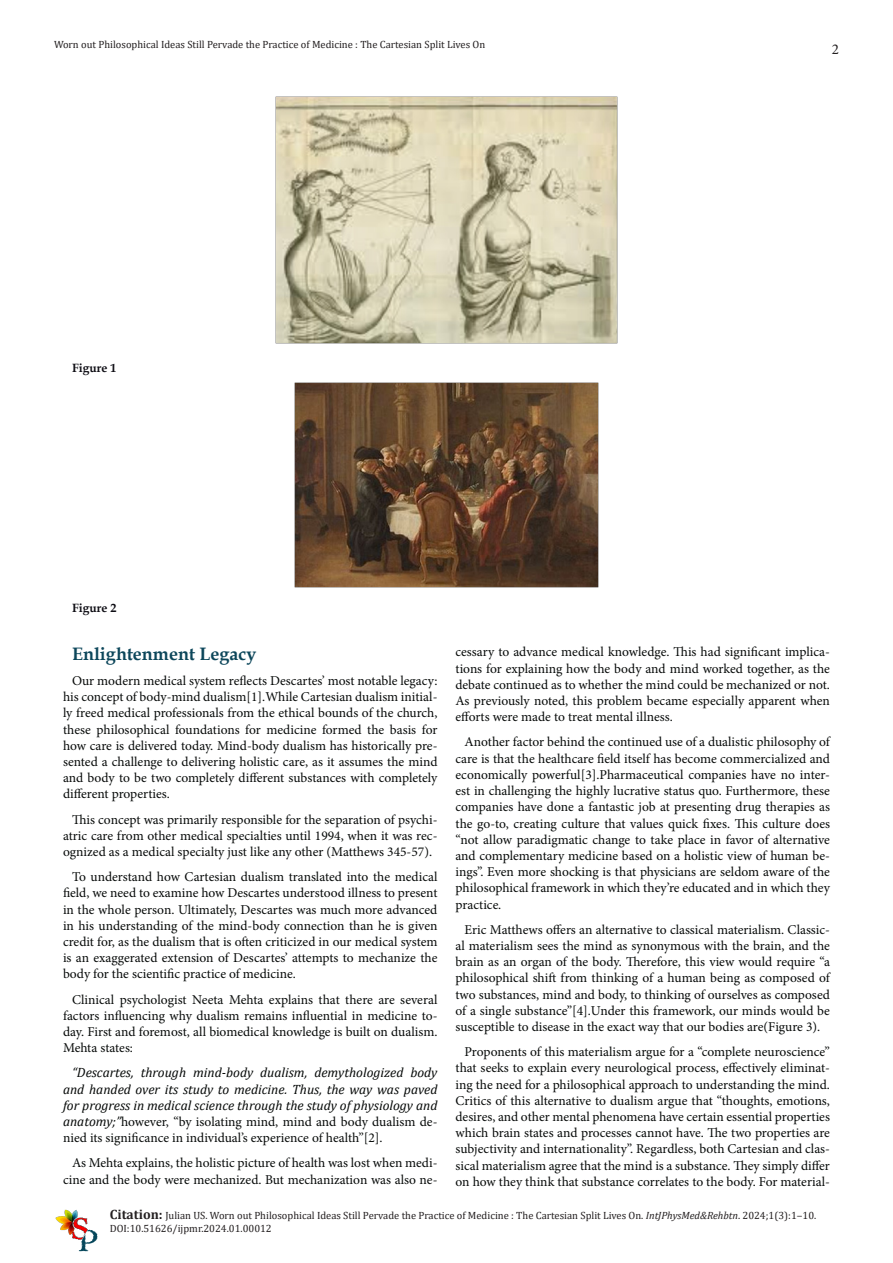
<style>
.page{position:relative;width:893px;height:1263px;background:#fff}
.page>*{position:absolute;margin:0;border:0;box-sizing:border-box;transform-origin:0 0}
.t1{font:700 18px "Book Antiqua";color:#0c465a}
.t2{font:15px "Minion Pro";color:#231f20}
.t3{font:13.5px/16.2px "Minion Pro";color:#070a09;text-align:justify}
.t4{font:italic 13.5px/16.2px "Cambria";color:#070a09;text-align:justify}
.t5{font:700 12px "Book Antiqua";color:#0d0c13}
.t6{font:10.5px/12.6px "Cambria";color:#231f20}
.s1{font-family:"Minion Pro";font-style:normal}
.s2{font-weight:700;font-size:13.5px}
.s3{font-style:italic}
</style>
<div class="page">
<img style="left:55px;top:1209px;width:43px;height:43px">
<img style="left:276px;top:96px;width:342px;height:248px">
<img style="left:295px;top:383px;width:304px;height:204px">
<p class="t6" style="left:54px;top:38px;width:433px">Worn out Philosophical Ideas Still Pervade the Practice of Medicine : The Cartesian Split Lives On</p>
<p class="t2" style="left:832px;top:39px;width:9px">2</p>
<p class="t5" style="left:72px;top:359px;width:46px">Figure 1</p>
<p class="t5" style="left:72px;top:599px;width:46px">Figure 2</p>
<p class="t1" style="left:72px;top:641px;width:186px">Enlightenment Legacy</p>
<p class="t3" style="left:63px;top:673px;width:376px;text-indent:9px">Our modern medical system reflects Descartes’ most notable legacy: his concept of body-mind dualism[1].While Cartesian dualism initial&shy;ly freed medical professionals from the ethical bounds of the church, these philosophical foundations for medicine formed the basis for how care is delivered today. Mind-body dualism has historically pre&shy;sented a challenge to delivering holistic care, as it assumes the mind and body to be two completely different substances with completely different properties.</p>
<p class="t3" style="left:63px;top:811px;width:376px;text-indent:9px">This concept was primarily responsible for the separation of psychi&shy;atric care from other medical specialties until 1994, when it was rec&shy;ognized as a medical specialty just like any other (Matthews 345-57).</p>
<p class="t3" style="left:63px;top:869px;width:376px;text-indent:9px">To understand how Cartesian dualism translated into the medical field, we need to examine how Descartes understood illness to present in the whole person. Ultimately, Descartes was much more advanced in his understanding of the mind-body connection than he is given credit for, as the dualism that is often criticized in our medical system is an exaggerated extension of Descartes’ attempts to mechanize the body for the scientific practice of medicine.</p>
<p class="t3" style="left:63px;top:991px;width:376px;text-indent:9px">Clinical psychologist Neeta Mehta explains that there are several factors influencing why dualism remains influential in medicine to&shy;day. First and foremost, all biomedical knowledge is built on dualism.<br>Mehta states:</p>
<p class="t4" style="left:63px;top:1064px;width:376px;text-indent:9px">“Descartes, through mind-body dualism, demythologized body and handed over its study to medicine. Thus, the way was paved for progress in medical science through the study of physiology and anatomy;”<span class="s1">however, “by isolating mind, mind and body dualism de&shy;nied its significance in individual’s experience of health”[2].</span></p>
<p class="t3" style="left:63px;top:1155px;width:376px;text-align:right">As Mehta explains, the holistic picture of health was lost when medi&shy;cine and the body were mechanized. But mechanization was also ne-</p>
<p class="t3" style="left:455px;top:644px;width:376px">cessary to advance medical knowledge. This had significant implica&shy;tions for explaining how the body and mind worked together, as the debate continued as to whether the mind could be mechanized or not.<br>As previously noted, this problem became especially apparent when efforts were made to treat mental illness.</p>
<p class="t3" style="left:455px;top:734px;width:376px;text-indent:9px">Another factor behind the continued use of a dualistic philosophy of care is that the healthcare field itself has become commercialized and economically powerful[3].Pharmaceutical companies have no inter&shy;est in challenging the highly lucrative status quo. Furthermore, these companies have done a fantastic job at presenting drug therapies as the go-to, creating culture that values quick fixes. This culture does “not allow paradigmatic change to take place in favor of alternative and complementary medicine based on a holistic view of human be&shy;ings”. Even more shocking is that physicians are seldom aware of the philosophical framework in which they’re educated and in which they practice.</p>
<p class="t3" style="left:455px;top:921px;width:376px;text-indent:9px">Eric Matthews offers an alternative to classical materialism. Classic&shy;al materialism sees the mind as synonymous with the brain, and the brain as an organ of the body. Therefore, this view would require “a philosophical shift from thinking of a human being as composed of two substances, mind and body, to thinking of ourselves as composed of a single substance”[4].Under this framework, our minds would be susceptible to disease in the exact way that our bodies are(Figure 3).</p>
<p class="t3" style="left:455px;top:1044px;width:376px;text-indent:9px">Proponents of this materialism argue for a “complete neuroscience” that seeks to explain every neurological process, effectively eliminat&shy;ing the need for a philosophical approach to understanding the mind.<br>Critics of this alternative to dualism argue that “thoughts, emotions, desires, and other mental phenomena have certain essential properties which brain states and processes cannot have. The two properties are subjectivity and internationality”. Regardless, both Cartesian and clas&shy;sical materialism agree that the mind is a substance. They simply differ on how they think that substance correlates to the body. For material-</p>
<p class="t6" style="left:110px;top:1209px;width:708px"><span class="s2">Citation:</span> Julian US. Worn out Philosophical Ideas Still Pervade the Practice of Medicine : The Cartesian Split Lives On. <span class="s3">IntJPhysMed&amp;Rehbtn</span>. 2024;1(3):1‒10.<br>DOI:10.51626/ijpmr.2024.01.00012</p>
</div>
